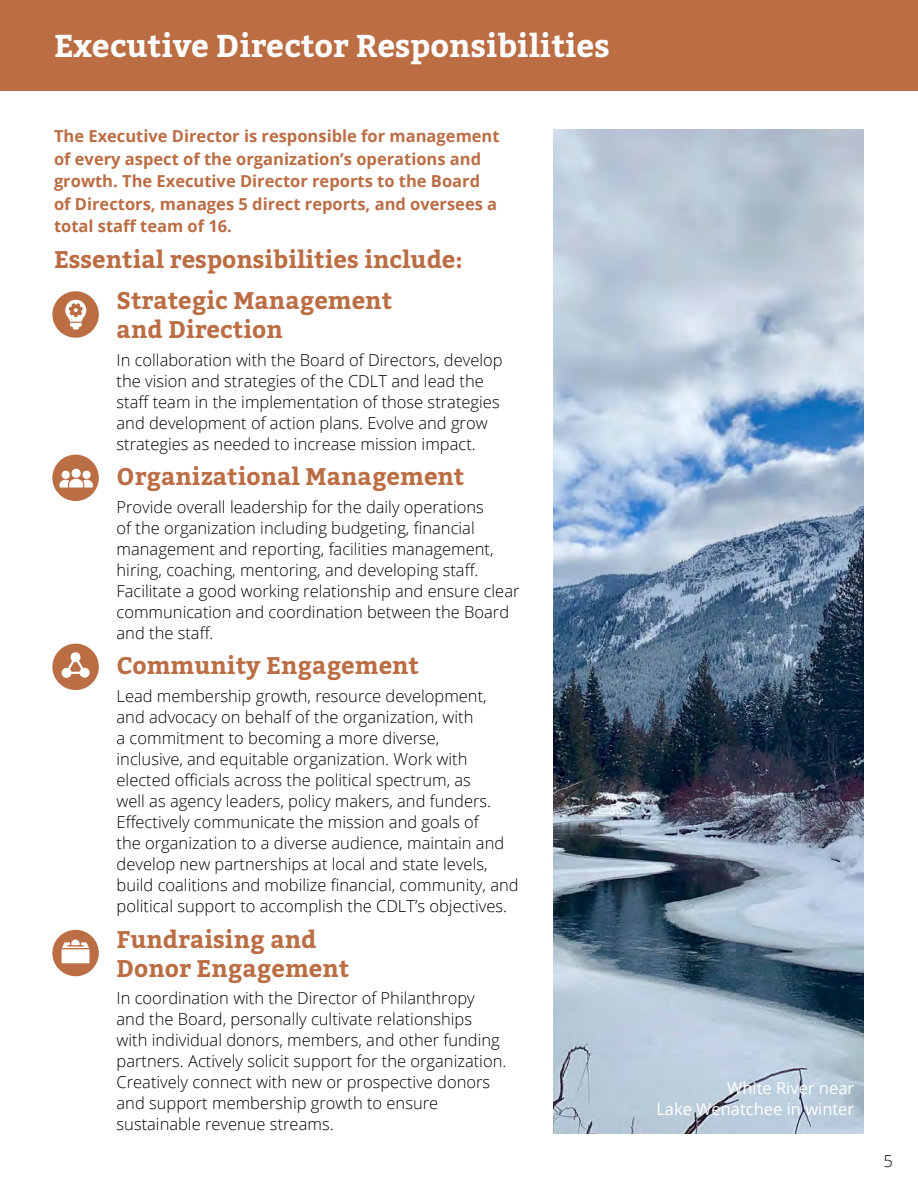
<style>
.page{position:relative;width:918px;height:1188px;background:#fff}
.page>*{position:absolute;margin:0;border:0;box-sizing:border-box;transform-origin:0 0}
.t1{font:700 31.5px "Bitter";color:#fff}
.t2{font:700 24px/41.2px "Bitter";color:#bb6d44;text-align:center}
.t3{font:300 16.5px/21px "Open Sans";color:#000}
.t4{font:700 16.5px/22.5px "Open Sans";color:#bb6d44}
.t5{font:16.5px/21px "Open Sans";color:#fff;text-align:right}
</style>
<div class="page">
<div style="left:0;top:0;width:918px;height:91px;background:#bb6d44"></div>
<img style="left:554px;top:130px;width:310px;height:1004px">
<div style="left:52px;top:291px;width:47px;height:47px;background:#bb6d44;border-radius:50%"></div>
<div style="left:52px;top:455px;width:47px;height:46px;background:#bb6d44;border-radius:50%"></div>
<div style="left:52px;top:644px;width:47px;height:46px;background:#bb6d44;border-radius:50%"></div>
<div style="left:52px;top:930px;width:47px;height:46px;background:#bb6d44;border-radius:50%"></div>
<svg style="left:65px;top:299px;width:22px;height:31px"></svg>
<div style="left:72px;top:469px;width:9px;height:9px;background:#fff;border-radius:50%"></div>
<svg style="left:59px;top:478px;width:34px;height:10px"></svg>
<div style="left:62px;top:471px;width:8px;height:8px;background:#fff;border-radius:50%"></div>
<div style="left:82px;top:471px;width:9px;height:8px;background:#fff;border-radius:50%"></div>
<svg style="left:61px;top:652px;width:29px;height:26px"></svg>
<svg style="left:62px;top:939px;width:27px;height:24px"></svg>
<h1 class="t1" style="left:54px;top:25px;width:557px">Executive Director Responsibilities</h1>
<p class="t4" style="left:54px;top:125px;width:447px">The Executive Director is responsible for management of every aspect of the organization’s operations and growth. The Executive Director reports to the Board of Directors, manages 5 direct reports, and oversees a total staff team of 16.</p>
<h2 class="t2" style="left:54px;top:239px;width:410px">Essential responsibilities include:<br>Strategic Management</h2>
<h2 class="t2" style="left:117px;top:310px;width:168px">and Direction</h2>
<p class="t3" style="left:117px;top:349px;width:388px">In collaboration with the Board of Directors, develop the vision and strategies of the CDLT and lead the staff team in the implementation of those strategies and development of action plans. Evolve and grow strategies as needed to increase mission impact.</p>
<h2 class="t2" style="left:117px;top:457px;width:349px">Organizational Management</h2>
<p class="t3" style="left:117px;top:496px;width:404px">Provide overall leadership for the daily operations<br>of the organization including budgeting, financial management and reporting, facilities management, hiring, coaching, mentoring, and developing staff.<br>Facilitate a good working relationship and ensure clear communication and coordination between the Board and the staff.</p>
<h2 class="t2" style="left:117px;top:646px;width:304px">Community Engagement</h2>
<p class="t3" style="left:117px;top:685px;width:404px">Lead membership growth, resource development, and advocacy on behalf of the organization, with<br>a commitment to becoming a more diverse,<br>inclusive, and equitable organization. Work with elected officials across the political spectrum, as<br>well as agency leaders, policy makers, and funders.<br>Effectively communicate the mission and goals of<br>the organization to a diverse audience, maintain and develop new partnerships at local and state levels, build coalitions and mobilize financial, community, and political support to accomplish the CDLT’s objectives.</p>
<h2 class="t2" style="left:117px;top:926px;width:234px;line-height:28.8px;text-align:left">Fundraising and<br>Donor Engagement</h2>
<p class="t3" style="left:117px;top:987px;width:391px">In coordination with the Director of Philanthropy and the Board, personally cultivate relationships with individual donors, members, and other funding partners. Actively solicit support for the organization.<br>Creatively connect with new or prospective donors and support membership growth to ensure sustainable revenue streams.</p>
<p class="t5" style="left:656px;top:1077px;width:199px">White River near<br>Lake Wenatchee in winter</p>
<p class="t3" style="left:883px;top:1150px;width:11px">5</p>
</div>
